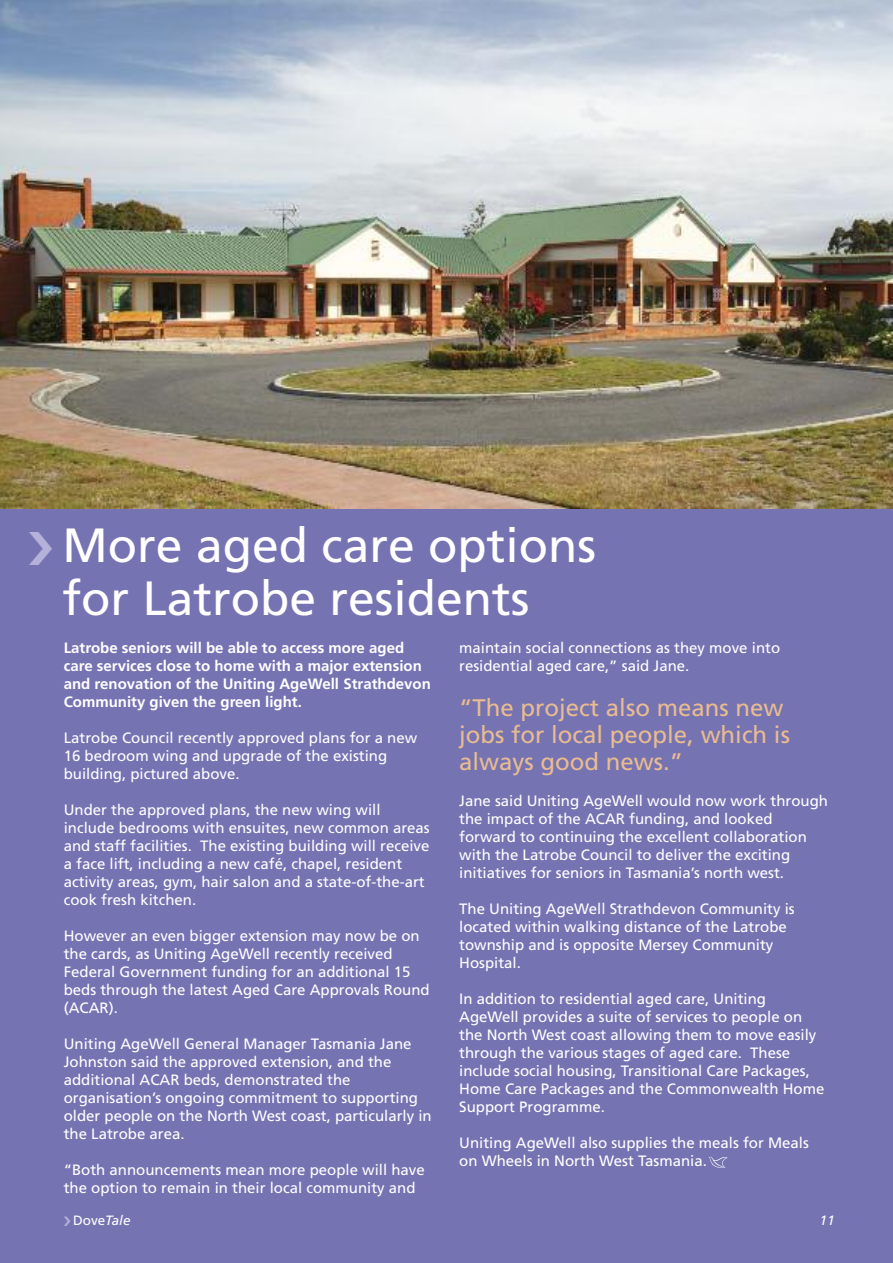
<style>
.page{position:relative;width:893px;height:1263px;background:#fff}
.page>*{position:absolute;margin:0;border:0;box-sizing:border-box;transform-origin:0 0}
.t1{font:48px/52.5px "Frutiger LT Std";color:#fff}
.t2{font:24px/27px "Frutiger LT Std";color:#e9bc90}
.t3{font:15px/18px "Frutiger LT Std";color:#fff}
.t4{font:700 15px/18px "Frutiger LT Std";color:#fff}
.t5{font:13.5px "Frutiger LT Std";color:#fff}
.t6{font:italic 13.5px "Frutiger LT Std";color:#fff}
.s1{font-style:italic}
</style>
<div class="page">
<div style="left:0;top:453px;width:893px;height:810px;background:#7673b3"></div>
<img style="left:0;top:0;width:893px;height:508px">
<svg style="left:708px;top:1157px;width:20px;height:11px"></svg>
<h1 class="t1" style="left:63px;top:523px;width:535px">More aged care options for Latrobe residents</h1>
<p class="t4" style="left:64px;top:640px;width:369px">Latrobe seniors will be able to access more aged care services close to home with a major extension and renovation of the Uniting AgeWell Strathdevon Community given the green light.</p>
<p class="t3" style="left:64px;top:730px;width:355px">Latrobe Council recently approved plans for a new<br>16 bedroom wing and upgrade of the existing building, pictured above.</p>
<p class="t3" style="left:64px;top:802px;width:367px">Under the approved plans, the new wing will include bedrooms with ensuites, new common areas and staff facilities. The existing building will receive a face lift, including a new café, chapel, resident activity areas, gym, hair salon and a state-of-the-art cook fresh kitchen.</p>
<p class="t3" style="left:64px;top:928px;width:367px">However an even bigger extension may now be on the cards, as Uniting AgeWell recently received Federal Government funding for an additional 15 beds through the latest Aged Care Approvals Round (ACAR).</p>
<p class="t3" style="left:64px;top:1036px;width:369px">Uniting AgeWell General Manager Tasmania Jane Johnston said the approved extension, and the additional ACAR beds, demonstrated the organisation’s ongoing commitment to supporting older people on the North West coast, particularly in the Latrobe area.</p>
<p class="t3" style="left:64px;top:1162px;width:362px">“Both announcements mean more people will have the option to remain in their local community and</p>
<p class="t3" style="left:459px;top:640px;width:322px">maintain social connections as they move into residential aged care,” said Jane.</p>
<h2 class="t2" style="left:459px;top:696px;width:332px">“The project also means new jobs for local people, which is always good news.”</h2>
<p class="t3" style="left:459px;top:793px;width:370px">Jane said Uniting AgeWell would now work through the impact of the ACAR funding, and looked forward to continuing the excellent collaboration with the Latrobe Council to deliver the exciting initiatives for seniors in Tasmania’s north west.</p>
<p class="t3" style="left:459px;top:901px;width:337px">The Uniting AgeWell Strathdevon Community is located within walking distance of the Latrobe township and is opposite Mersey Community Hospital.</p>
<p class="t3" style="left:459px;top:991px;width:367px">In addition to residential aged care, Uniting AgeWell provides a suite of services to people on the North West coast allowing them to move easily through the various stages of aged care. These include social housing, Transitional Care Packages, Home Care Packages and the Commonwealth Home Support Programme.</p>
<p class="t3" style="left:459px;top:1135px;width:351px">Uniting AgeWell also supplies the meals for Meals on Wheels in North West Tasmania.</p>
<p class="t5" style="left:73px;top:1214px;width:59px">Dove<span class="s1">Tale</span></p>
<p class="t6" style="left:820px;top:1214px;width:17px">11</p>
</div>
